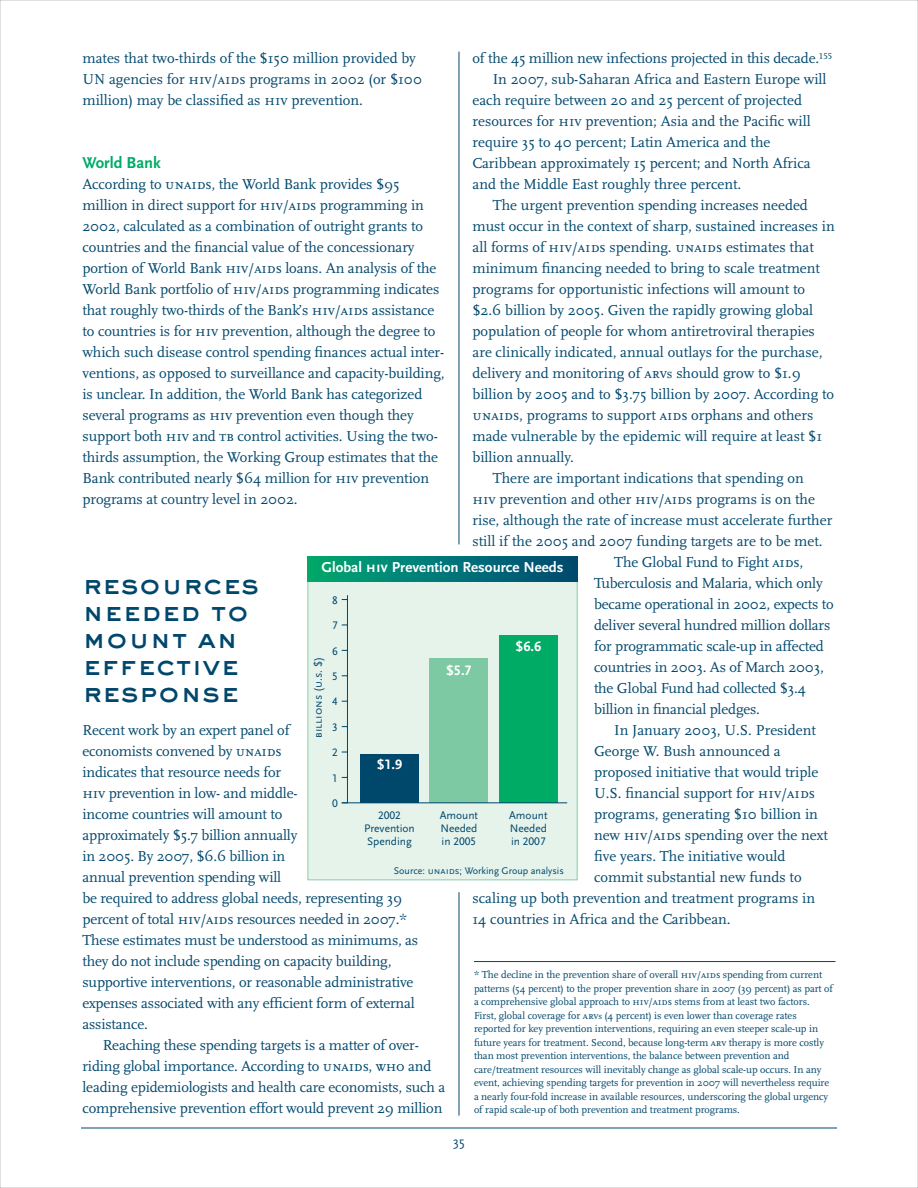
<style>
.page{position:relative;width:918px;height:1188px;background:#fff}
.page>*{position:absolute;margin:0;border:0;box-sizing:border-box;transform-origin:0 0}
.t1{font:27px/27px "Sackers Heavy Gothic";color:#00476c}
.t2{font:700 16.5px "Scala Sans";color:#00ab66}
.t3{font:15px/21px "Scala";letter-spacing:-.005em;color:#00476c}
.t4{font:700 15px "Scala Sans";color:#fff}
.t5{font:700 14.25px "Scala Sans LF";color:#fff}
.t6{font:13.5px "Scala Sans";color:#00476c}
.t7{font:11.4px/12.9px "Scala Sans LF";color:#00476c;text-align:justify}
.t8{font:11.4px "Scala Sans LF Caps";color:#00476c}
.t9{font:10.5px/13.5px "Scala";letter-spacing:-.005em;color:#00476c}
.t10{font:10.05px "Scala Sans";color:#00476c}
.s1{font-family:"Scala Caps"}
.s2{font-size:13.5px}
.s3{font-family:"Scala Sans Caps"}
.s4{font-size:9px}
</style>
<div class="page">
<hr style="left:81px;top:1128px;width:756px;height:1px;background:#00476c">
<hr style="left:459px;top:52px;width:1px;height:492px;background:#00476c">
<hr style="left:474px;top:961px;width:362px;height:1px;background:#00476c">
<div style="left:308px;top:562px;width:269px;height:318px;background:#e6f3eb"></div>
<hr style="left:347px;top:595px;width:1px;height:208px;background:#00476c">
<div style="left:360px;top:755px;width:59px;height:48px;background:#00476c"></div>
<div style="left:499px;top:635px;width:59px;height:168px;background:#00ab66"></div>
<div style="left:430px;top:658px;width:58px;height:145px;background:#7dc9a3"></div>
<hr style="left:342px;top:802px;width:225px;height:1px;background:#00476c">
<div style="left:308px;top:562px;width:270px;height:318px;border:1px solid #8cceab"></div>
<div style="left:308px;top:557px;width:270px;height:24px;background:linear-gradient(to right,#00a773,#004875)"></div>
<hr style="left:459px;top:892px;width:1px;height:224px;background:#00476c">
<p class="t3" style="left:82px;top:49px;width:341px">mates that two-thirds of the $150 million provided by<br>UN agencies for <span class="s1">hiv</span>/<span class="s1">aids</span> programs in 2002 (or $100 million) may be classified as <span class="s1">hiv</span> prevention.</p>
<p class="t3" style="left:473px;top:49px;width:361px">of the 45 million new infections projected in this decade.<sup>155</sup></p>
<p class="t3" style="left:493px;top:70px;width:335px">In 2007, sub-Saharan Africa and Eastern Europe will</p>
<p class="t3" style="left:472px;top:91px;width:331px">each require between 20 and 25 percent of projected</p>
<p class="t3" style="left:472px;top:112px;width:340px">resources for <span class="s1">hiv</span> prevention; Asia and the Pacific will</p>
<p class="t3" style="left:472px;top:133px;width:300px">require 35 to 40 percent; Latin America and the</p>
<p class="t3" style="left:472px;top:154px;width:340px">Caribbean approximately 15 percent; and North Africa</p>
<p class="t3" style="left:472px;top:175px;width:270px">and the Middle East roughly three percent.</p>
<p class="t3" style="left:493px;top:196px;width:317px">The urgent prevention spending increases needed</p>
<p class="t3" style="left:472px;top:217px;width:364px">must occur in the context of sharp, sustained increases in</p>
<p class="t3" style="left:472px;top:238px;width:343px">all forms of <span class="s1">hiv</span>/<span class="s1">aids</span> spending. <span class="s1">unaids</span> estimates that</p>
<p class="t3" style="left:472px;top:259px;width:349px">minimum financing needed to bring to scale treatment</p>
<p class="t3" style="left:472px;top:280px;width:334px">programs for opportunistic infections will amount to</p>
<p class="t3" style="left:472px;top:301px;width:342px">$2.6 billion by 2005. Given the rapidly growing global</p>
<p class="t3" style="left:472px;top:322px;width:344px">population of people for whom antiretroviral therapies</p>
<p class="t3" style="left:472px;top:343px;width:351px">are clinically indicated, annual outlays for the purchase,</p>
<p class="t3" style="left:472px;top:364px;width:330px">delivery and monitoring of <span class="s1">arv</span><span class="s2">s</span> should grow to $1.9</p>
<p class="t3" style="left:472px;top:385px;width:363px">billion by 2005 and to $3.75 billion by 2007. According to</p>
<p class="t3" style="left:472px;top:406px;width:342px"><span class="s1">unaids</span>, programs to support <span class="s1">aids</span> orphans and others</p>
<p class="t3" style="left:472px;top:427px;width:351px">made vulnerable by the epidemic will require at least $1</p>
<p class="t3" style="left:472px;top:448px;width:103px">billion annually.</p>
<p class="t3" style="left:493px;top:469px;width:313px">There are important indications that spending on</p>
<p class="t3" style="left:472px;top:490px;width:344px"><span class="s1">hiv</span> prevention and other <span class="s1">hiv</span>/<span class="s1">aids</span> programs is on the</p>
<p class="t3" style="left:472px;top:511px;width:361px">rise, although the rate of increase must accelerate further</p>
<p class="t3" style="left:472px;top:532px;width:352px">still if the 2005 and 2007 funding targets are to be met.</p>
<p class="t3" style="left:614px;top:553px;width:190px">The Global Fund to Fight <span class="s1">aids</span>,</p>
<p class="t3" style="left:594px;top:574px;width:230px">Tuberculosis and Malaria, which only</p>
<p class="t3" style="left:594px;top:595px;width:241px">became operational in 2002, expects to</p>
<p class="t3" style="left:594px;top:616px;width:238px">deliver several hundred million dollars</p>
<p class="t3" style="left:594px;top:637px;width:231px">for programmatic scale-up in affected</p>
<p class="t3" style="left:594px;top:658px;width:231px">countries in 2003. As of March 2003,</p>
<p class="t3" style="left:594px;top:679px;width:213px">the Global Fund had collected $3.4</p>
<p class="t3" style="left:594px;top:700px;width:168px">billion in financial pledges.</p>
<p class="t3" style="left:614px;top:721px;width:203px">In January 2003, U.S. President</p>
<p class="t3" style="left:594px;top:742px;width:188px">George W. Bush announced a</p>
<p class="t3" style="left:594px;top:763px;width:226px">proposed initiative that would triple</p>
<p class="t3" style="left:594px;top:784px;width:223px">U.S. financial support for <span class="s1">hiv</span>/<span class="s1">aids</span></p>
<p class="t3" style="left:594px;top:805px;width:225px">programs, generating $10 billion in</p>
<p class="t3" style="left:594px;top:826px;width:235px">new <span class="s1">hiv</span>/<span class="s1">aids</span> spending over the next</p>
<p class="t3" style="left:594px;top:847px;width:193px">five years. The initiative would</p>
<p class="t3" style="left:594px;top:868px;width:209px">commit substantial new funds to</p>
<p class="t3" style="left:472px;top:889px;width:344px">scaling up both prevention and treatment programs in</p>
<p class="t3" style="left:472px;top:910px;width:260px">14 countries in Africa and the Caribbean.</p>
<p class="t2" style="left:82px;top:156px;width:80px">World Bank</p>
<p class="t3" style="left:82px;top:175px;width:364px">According to <span class="s1">unaids</span>, the World Bank provides $95 million in direct support for <span class="s1">hiv</span>/<span class="s1">aids</span> programming in 2002, calculated as a combination of outright grants to countries and the financial value of the concessionary portion of World Bank <span class="s1">hiv</span>/<span class="s1">aids</span> loans. An analysis of the World Bank portfolio of <span class="s1">hiv</span>/<span class="s1">aids</span> programming indicates that roughly two-thirds of the Bank’s <span class="s1">hiv</span>/<span class="s1">aids</span> assistance to countries is for <span class="s1">hiv</span> prevention, although the degree to which such disease control spending finances actual inter&shy;ventions, as opposed to surveillance and capacity-building, is unclear. In addition, the World Bank has categorized several programs as <span class="s1">hiv</span> prevention even though they support both <span class="s1">hiv</span> and <span class="s1">tb</span> control activities. Using the two&shy;thirds assumption, the Working Group estimates that the Bank contributed nearly $64 million for <span class="s1">hiv</span> prevention programs at country level in 2002.</p>
<p class="t4" style="left:322px;top:562px;width:243px">Global <span class="s3">hiv</span> Prevention Resource Needs</p>
<h1 class="t1" style="left:82px;top:571px;width:178px">resources needed to mount an effective response</h1>
<p class="t3" style="left:82px;top:721px;width:337px">Recent work by an expert panel of<br>economists convened by <span class="s1">unaids<br></span>indicates that resource needs for<br><span class="s1">hiv</span> prevention in low- and middle-<br>income countries will amount to<br>approximately $5.7 billion annually<br>in 2005. By 2007, $6.6 billion in<br>annual prevention spending will<br>be required to address global needs, representing 39 percent of total <span class="s1">hiv</span>/<span class="s1">aids</span> resources needed in 2007.* These estimates must be understood as minimums, as they do not include spending on capacity building, supportive interventions, or reasonable administrative expenses associated with any efficient form of external assistance.</p>
<p class="t3" style="left:83px;top:1036px;width:364px;text-indent:20px">Reaching these spending targets is a matter of over&shy;riding global importance. According to <span class="s1">unaids</span>, <span class="s1">who</span> and leading epidemiologists and health care economists, such a comprehensive prevention effort would prevent 29 million</p>
<p class="t7" style="left:332px;top:595px;width:7px">8</p>
<p class="t7" style="left:332px;top:620px;width:7px">7</p>
<p class="t5" style="left:516px;top:641px;width:27px">$6.6</p>
<p class="t7" style="left:332px;top:645px;width:7px">6</p>
<p class="t8" style="left:311px;top:738px;width:83px;rotate:-90deg">billions (u.s. $)</p>
<p class="t5" style="left:446px;top:665px;width:27px">$5.7</p>
<p class="t7" style="left:332px;top:671px;width:7px">5</p>
<p class="t7" style="left:332px;top:696px;width:7px">4</p>
<p class="t7" style="left:332px;top:722px;width:7px">3</p>
<p class="t7" style="left:332px;top:747px;width:7px">2</p>
<p class="t5" style="left:377px;top:759px;width:27px">$1.9</p>
<p class="t7" style="left:332px;top:773px;width:7px">1</p>
<p class="t7" style="left:332px;top:798px;width:7px">0</p>
<p class="t7" style="left:364px;top:810px;width:52px;text-align:center">2002<br>Prevention<br>Spending</p>
<p class="t7" style="left:440px;top:810px;width:40px">Amount Needed in 2005</p>
<p class="t7" style="left:509px;top:810px;width:40px">Amount Needed in 2007</p>
<p class="t10" style="left:394px;top:867px;width:171px">Source: <span class="s3">unaids;</span> Working Group analysis</p>
<p class="t9" style="left:474px;top:969px;width:360px">* The decline in the prevention share of overall <span class="s1">hiv</span>/<span class="s1">aids</span> spending from current patterns (54 percent) to the proper prevention share in 2007 (39 percent) as part of a comprehensive global approach to <span class="s1">hiv</span>/<span class="s1">aids</span> stems from at least two factors.<br>First, global coverage for <span class="s1">arv</span><span class="s4">s</span> (4 percent) is even lower than coverage rates reported for key prevention interventions, requiring an even steeper scale-up in future years for treatment. Second, because long-term <span class="s1">arv</span> therapy is more costly than most prevention interventions, the balance between prevention and care/treatment resources will inevitably change as global scale-up occurs. In any event, achieving spending targets for prevention in 2007 will nevertheless require a nearly four-fold increase in available resources, underscoring the global urgency of rapid scale-up of both prevention and treatment programs.</p>
<p class="t6" style="left:453px;top:1136px;width:13px">35</p>
</div>
